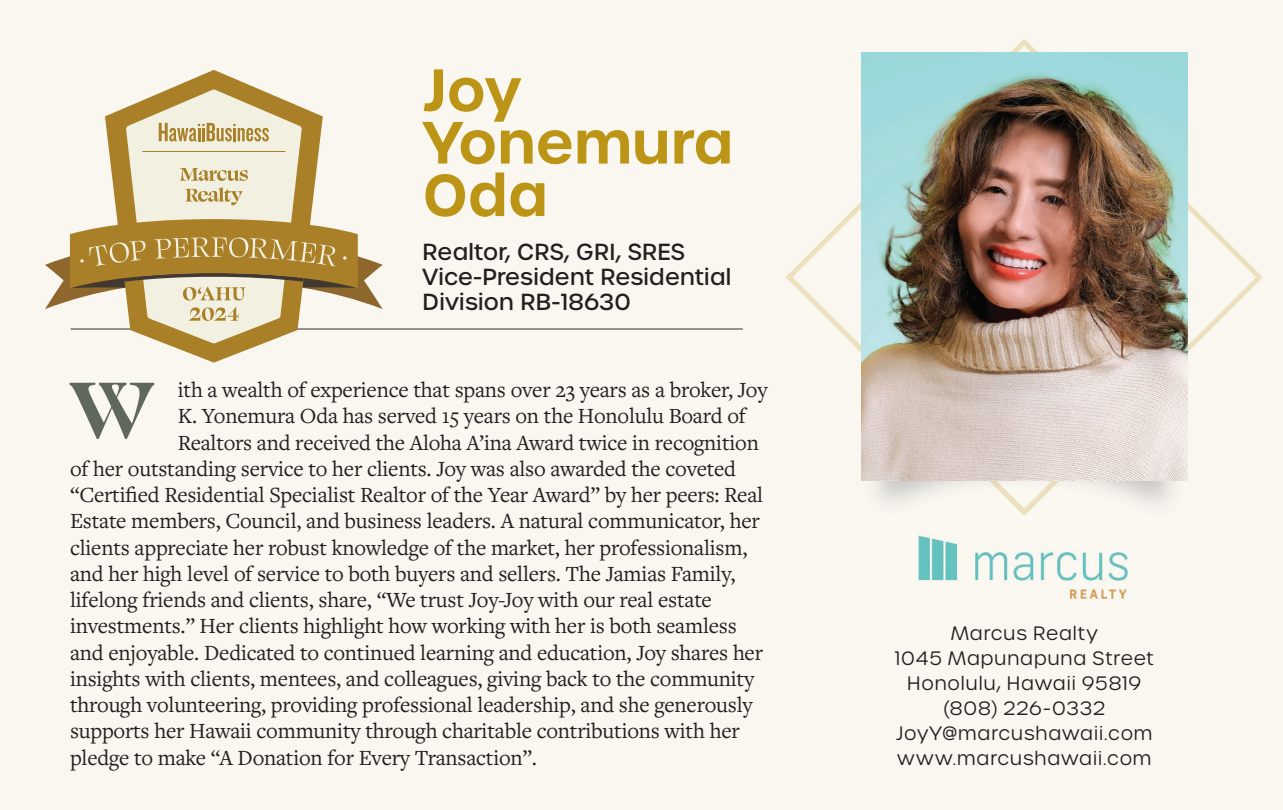
<style>
.page{position:relative;width:1283px;height:810px;background:#fff}
.page>*{position:absolute;margin:0;border:0;box-sizing:border-box;transform-origin:0 0}
.t1{font:700 90px "Swear Display";color:#5f685a}
.t2{font:600 57.5px/52.5px "Urbane";color:#bc9517}
.t3{font:22.5px "Freight Text Pro";letter-spacing:-.01em;color:#231f20}
.t4{font:500 22.5px/25px "Urbane";letter-spacing:.01em;color:#231f20}
.t5{font:300 18.75px/25px "Urbane";letter-spacing:.045em;color:#231f20;text-align:center}
</style>
<div class="page">
<div style="left:0;top:0;width:1282px;height:810px;background:#faf7f1"></div>
<hr style="left:71px;top:328px;width:671px;height:2px;background:#57585a">
<div style="left:785px;top:39px;width:478px;height:477px;background:#faf7f1"></div>
<img style="left:862px;top:480px;width:324px;height:36px">
<img style="left:861px;top:53px;width:326px;height:427px">
<svg style="left:105px;top:70px;width:218px;height:292px;fill:#faf7f1"></svg>
<svg style="left:126px;top:89px;width:176px;height:254px;background:#e0d5b4"></svg>
<svg style="left:159px;top:123px;width:110px;height:18px;background:#cfbb8a"></svg>
<hr style="left:143px;top:151px;width:142px;height:1px;background:#a98028">
<svg style="left:45px;top:214px;width:337px;height:107px"></svg>
<svg style="left:180px;top:168px;width:68px;height:13px"></svg>
<svg style="left:185px;top:187px;width:58px;height:18px"></svg>
<img style="left:893px;top:521px;width:260px;height:92px">
<h2 class="t2" style="left:422px;top:64px;width:312px">Joy<br>Yonemura<br>Oda</h2>
<p class="t4" style="left:422px;top:240px;width:310px">Realtor, CRS, GRI, SRES<br>Vice-President Residential<br>Division RB-18630</p>
<p class="t3" style="left:178px;top:375px;width:591px">ith a wealth of experience that spans over 23 years as a broker, Joy</p>
<p class="t3" style="left:178px;top:401px;width:569px">K. Yonemura Oda has served 15 years on the Honolulu Board of</p>
<p class="t3" style="left:178px;top:428px;width:582px">Realtors and received the Aloha A’ina Award twice in recognition</p>
<p class="t3" style="left:70px;top:454px;width:667px">of her outstanding service to her clients. Joy was also awarded the coveted</p>
<p class="t3" style="left:70px;top:480px;width:694px">“Certified Residential Specialist Realtor of the Year Award” by her peers: Real</p>
<p class="t3" style="left:70px;top:506px;width:691px">Estate members, Council, and business leaders. A natural communicator, her</p>
<p class="t3" style="left:70px;top:533px;width:679px">clients appreciate her robust knowledge of the market, her professionalism,</p>
<p class="t3" style="left:70px;top:559px;width:667px">and her high level of service to both buyers and sellers. The Jamias Family,</p>
<p class="t3" style="left:70px;top:585px;width:643px">lifelong friends and clients, share, “We trust Joy-Joy with our real estate</p>
<p class="t3" style="left:70px;top:611px;width:668px">investments.” Her clients highlight how working with her is both seamless</p>
<p class="t3" style="left:70px;top:638px;width:694px">and enjoyable. Dedicated to continued learning and education, Joy shares her</p>
<p class="t3" style="left:70px;top:664px;width:686px">insights with clients, mentees, and colleagues, giving back to the community</p>
<p class="t3" style="left:70px;top:690px;width:684px">through volunteering, providing professional leadership, and she generously</p>
<p class="t3" style="left:70px;top:716px;width:671px">supports her Hawaii community through charitable contributions with her</p>
<p class="t3" style="left:70px;top:743px;width:468px">pledge to make “A Donation for Every Transaction”.</p>
<h1 class="t1" style="left:70px;top:350px;width:85px">W</h1>
<p class="t5" style="left:894px;top:621px;width:260px">Marcus Realty<br>1045 Mapunapuna Street<br>Honolulu, Hawaii 95819 (808) 226-0332<br>JoyY@marcushawaii.com www.marcushawaii.com</p>
</div>
